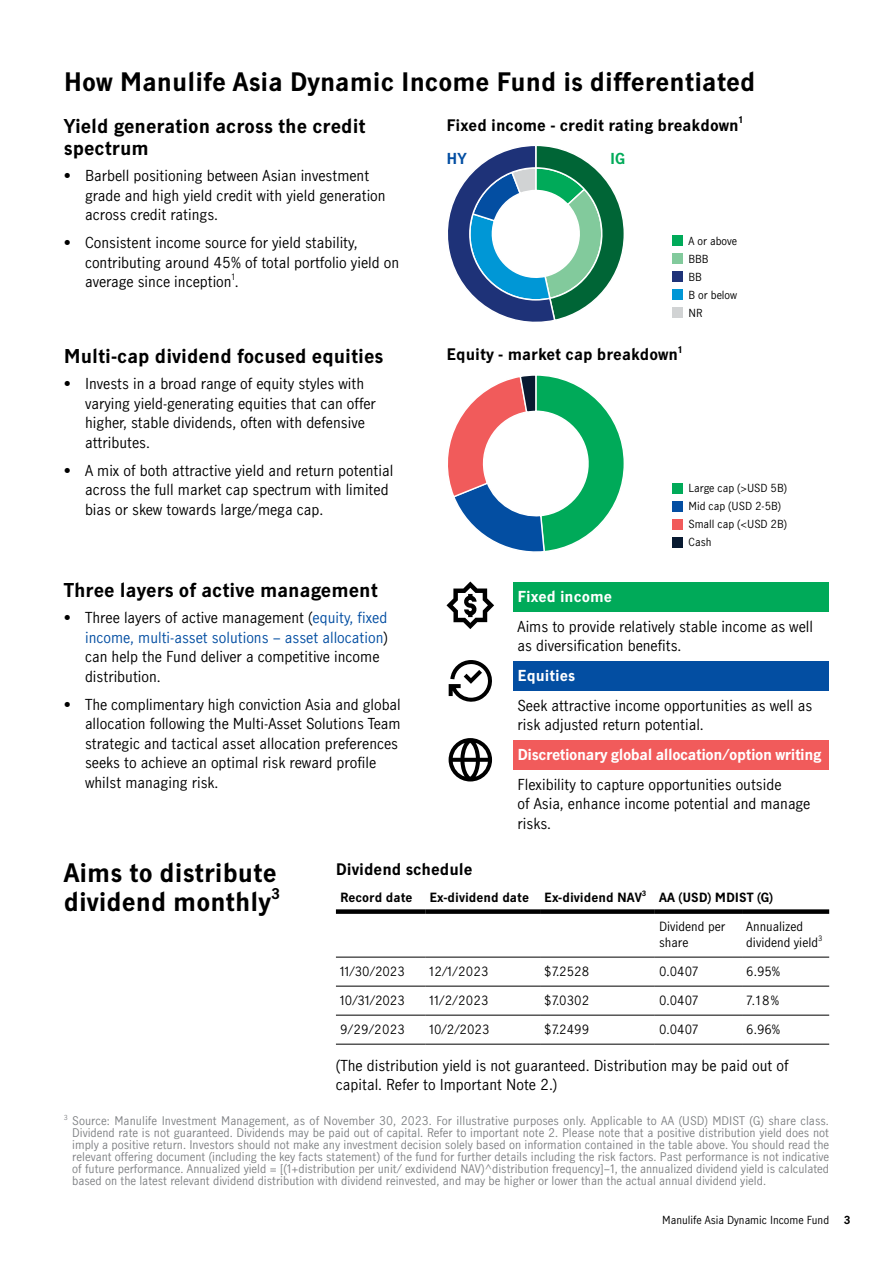
<style>
.page{position:relative;width:893px;height:1263px;background:#fff}
.page>*{position:absolute;margin:0;border:0;box-sizing:border-box;transform-origin:0 0}
.t1{font:700 24px/28.8px "Manulife JH Sans";color:#000}
.t2{font:700 18px/21.6px "Manulife JH Sans";color:#000}
.t3{font:700 15px "Manulife JH Sans";color:#000}
.t4{font:14.25px/19.5px "Manulife JH Sans";color:#000}
.t5{font:700 14.25px "Manulife JH Sans";letter-spacing:-.03em;color:#fff}
.t6{font:700 14.25px "Manulife JH Sans";color:#fff}
.t7{font:700 14.25px "Manulife JH Sans";color:#034ea2}
.t8{font:700 14.25px "Manulife JH Sans";color:#00aa59}
.t9{font:700 13.95px "Manulife JH Sans";color:#000}
.t10{font:12px/16.5px "Manulife JH Sans";color:#000}
.t11{font:700 12px "Manulife JH Sans";color:#000}
.t12{font:11.25px/12px "Manulife JH Sans";color:#808285;text-align:justify}
.t13{font:10.5px/18px "Manulife JH Sans";color:#000}
.t14{font:700 10.5px "Manulife JH Sans";color:#000}
.t15{font:700 8.7px "Manulife JH Sans";color:#000}
.t16{font:8.25px "Manulife JH Sans";color:#000}
.t17{font:700 7.05px "Manulife JH Sans";color:#000}
.t18{font:7.05px "Manulife JH Sans";color:#000}
.t19{font:6.6px "Manulife JH Sans";color:#808285}
.s1{color:#034ea2}
</style>
<div class="page">
<svg style="left:448px;top:146px;width:176px;height:176px"></svg>
<svg style="left:448px;top:375px;width:176px;height:177px"></svg>
<div style="left:513px;top:583px;width:316px;height:29px;background:#00aa59"></div>
<div style="left:513px;top:661px;width:316px;height:30px;background:#034ea2"></div>
<div style="left:513px;top:740px;width:316px;height:30px;background:#f15b5b"></div>
<hr style="left:336px;top:957px;width:89px;height:1px;background:#000">
<hr style="left:425px;top:957px;width:115px;height:1px;background:#000">
<hr style="left:540px;top:957px;width:115px;height:1px;background:#000">
<hr style="left:655px;top:957px;width:87px;height:1px;background:#000">
<hr style="left:742px;top:957px;width:87px;height:1px;background:#000">
<hr style="left:336px;top:986px;width:89px;height:1px;background:#000">
<hr style="left:425px;top:986px;width:115px;height:1px;background:#000">
<hr style="left:540px;top:986px;width:115px;height:1px;background:#000">
<hr style="left:655px;top:986px;width:87px;height:1px;background:#000">
<hr style="left:742px;top:986px;width:87px;height:1px;background:#000">
<hr style="left:336px;top:1015px;width:89px;height:1px;background:#000">
<hr style="left:425px;top:1015px;width:115px;height:1px;background:#000">
<hr style="left:540px;top:1015px;width:115px;height:1px;background:#000">
<hr style="left:655px;top:1015px;width:87px;height:1px;background:#000">
<hr style="left:742px;top:1015px;width:87px;height:1px;background:#000">
<hr style="left:336px;top:1044px;width:89px;height:1px;background:#000">
<hr style="left:425px;top:1044px;width:115px;height:1px;background:#000">
<hr style="left:540px;top:1044px;width:115px;height:1px;background:#000">
<hr style="left:655px;top:1044px;width:87px;height:1px;background:#000">
<hr style="left:742px;top:1044px;width:87px;height:1px;background:#000">
<div style="left:336px;top:909px;width:89px;height:5px;background:#000"></div>
<div style="left:425px;top:909px;width:115px;height:5px;background:#000"></div>
<div style="left:540px;top:909px;width:115px;height:5px;background:#000"></div>
<div style="left:655px;top:909px;width:87px;height:5px;background:#000"></div>
<div style="left:742px;top:909px;width:87px;height:5px;background:#000"></div>
<div style="left:672px;top:235px;width:10px;height:11px;background:#00aa59"></div>
<div style="left:672px;top:253px;width:10px;height:11px;background:#82ca9c"></div>
<div style="left:672px;top:271px;width:10px;height:11px;background:#1e3278"></div>
<div style="left:672px;top:289px;width:10px;height:11px;background:#0097d6"></div>
<div style="left:672px;top:307px;width:10px;height:11px;background:#d1d3d4"></div>
<div style="left:672px;top:483px;width:10px;height:10px;background:#00aa59"></div>
<div style="left:672px;top:501px;width:10px;height:10px;background:#034ea2"></div>
<div style="left:672px;top:519px;width:10px;height:10px;background:#f15b5b"></div>
<div style="left:672px;top:537px;width:10px;height:10px;background:#081a31"></div>
<svg style="left:449px;top:738px;width:43px;height:43px"></svg>
<svg style="left:449px;top:660px;width:43px;height:42px"></svg>
<svg style="left:446px;top:581px;width:48px;height:48px"></svg>
<h1 class="t1" style="left:64px;top:66px;width:693px">How Manulife Asia Dynamic Income Fund is differentiated</h1>
<p class="t2" style="left:64px;top:115px;width:303px">Yield generation across the credit spectrum</p>
<p class="t4" style="left:85px;top:166px;width:302px;text-indent:-21px">• Barbell positioning between Asian investment grade and high yield credit with yield generation across credit ratings.</p>
<p class="t4" style="left:85px;top:233px;width:316px;text-indent:-21px">• Consistent income source for yield stability, contributing around 45% of total portfolio yield on average since inception .</p>
<p class="t16" style="left:232px;top:271px;width:5px">1</p>
<p class="t2" style="left:64px;top:344px;width:321px">Multi-cap dividend focused equities</p>
<p class="t4" style="left:85px;top:374px;width:292px;text-indent:-21px">• Invests in a broad range of equity styles with varying yield-generating equities that can offer higher, stable dividends, often with defensive attributes.</p>
<p class="t4" style="left:85px;top:460px;width:310px;text-indent:-21px">• A mix of both attractive yield and return potential across the full market cap spectrum with limited bias or skew towards large/mega cap.</p>
<p class="t2" style="left:64px;top:578px;width:316px">Three layers of active management</p>
<p class="t4" style="left:85px;top:607px;width:304px;text-indent:-21px">• Three layers of active management (<span class="s1">equity, fixed income, multi-asset solutions – asset allocation</span>) can help the Fund deliver a competitive income distribution.</p>
<p class="t4" style="left:85px;top:694px;width:317px;text-indent:-21px">• The complimentary high conviction Asia and global allocation following the Multi-Asset Solutions Team strategic and tactical asset allocation preferences seeks to achieve an optimal risk reward profile whilst managing risk.</p>
<p class="t3" style="left:446px;top:114px;width:294px">Fixed income - credit rating breakdown</p>
<p class="t15" style="left:739px;top:114px;width:6px">1</p>
<p class="t7" style="left:446px;top:149px;width:22px">HY</p>
<p class="t8" style="left:610px;top:149px;width:16px">IG</p>
<p class="t13" style="left:688px;top:231px;width:50px">A or above<br>BBB<br>BB<br>B or below<br>NR</p>
<p class="t3" style="left:446px;top:344px;width:233px">Equity - market cap breakdown</p>
<p class="t15" style="left:678px;top:343px;width:6px">1</p>
<p class="t13" style="left:688px;top:479px;width:100px">Large cap (&gt;USD 5B)<br>Mid cap (USD 2-5B)<br>Small cap (&lt;USD 2B)<br>Cash</p>
<p class="t6" style="left:518px;top:586px;width:96px">Fixed income</p>
<p class="t4" style="left:518px;top:616px;width:297px">Aims to provide relatively stable income as well as diversification benefits.</p>
<p class="t6" style="left:518px;top:665px;width:59px">Equities</p>
<p class="t4" style="left:518px;top:695px;width:296px">Seek attractive income opportunities as well as risk adjusted return potential.</p>
<p class="t5" style="left:518px;top:744px;width:305px">Discretionary global allocation/option writing</p>
<p class="t4" style="left:518px;top:774px;width:294px">Flexibility to capture opportunities outside<br>of Asia, enhance income potential and manage risks.</p>
<h1 class="t1" style="left:64px;top:857px;width:214px">Aims to distribute dividend monthly</h1>
<p class="t9" style="left:271px;top:883px;width:10px">3</p>
<p class="t3" style="left:336px;top:858px;width:138px">Dividend schedule</p>
<p class="t11" style="left:340px;top:888px;width:74px">Record date</p>
<p class="t11" style="left:429px;top:888px;width:101px">Ex-dividend date</p>
<p class="t11" style="left:544px;top:888px;width:99px">Ex-dividend NAV</p>
<p class="t17" style="left:642px;top:888px;width:6px">3</p>
<p class="t11" style="left:659px;top:888px;width:116px">AA (USD) MDIST (G)</p>
<p class="t10" style="left:659px;top:917px;width:68px">Dividend per share</p>
<p class="t10" style="left:746px;top:917px;width:73px">Annualized dividend yield</p>
<p class="t18" style="left:818px;top:933px;width:6px">3</p>
<p class="t10" style="left:340px;top:963px;width:66px">11/30/2023</p>
<p class="t10" style="left:429px;top:963px;width:61px">12/1/2023</p>
<p class="t10" style="left:544px;top:963px;width:46px">$7.2528</p>
<p class="t10" style="left:659px;top:963px;width:41px">0.0407</p>
<p class="t10" style="left:746px;top:963px;width:36px">6.95%</p>
<p class="t10" style="left:340px;top:992px;width:66px">10/31/2023</p>
<p class="t10" style="left:429px;top:992px;width:61px">11/2/2023</p>
<p class="t10" style="left:544px;top:992px;width:46px">$7.0302</p>
<p class="t10" style="left:659px;top:992px;width:41px">0.0407</p>
<p class="t10" style="left:746px;top:992px;width:34px">7.18%</p>
<p class="t10" style="left:340px;top:1021px;width:66px">9/29/2023</p>
<p class="t10" style="left:429px;top:1021px;width:61px">10/2/2023</p>
<p class="t10" style="left:544px;top:1021px;width:46px">$7.2499</p>
<p class="t10" style="left:659px;top:1021px;width:41px">0.0407</p>
<p class="t10" style="left:746px;top:1021px;width:36px">6.96%</p>
<p class="t4" style="left:336px;top:1055px;width:454px">(The distribution yield is not guaranteed. Distribution may be paid out of capital. Refer to Important Note 2.)</p>
<p class="t19" style="left:64px;top:1112px;width:6px">3</p>
<p class="t12" style="left:72px;top:1114px;width:758px">Source: Manulife Investment Management, as of November 30, 2023. For illustrative purposes only. Applicable to AA (USD) MDIST (G) share class.<br>Dividend rate is not guaranteed. Dividends may be paid out of capital. Refer to important note 2. Please note that a positive distribution yield does not imply a positive return. Investors should not make any investment decision solely based on information contained in the table above. You should read the relevant offering document (including the key facts statement) of the fund for further details including the risk factors. Past performance is not indicative of future performance. Annualized yield = [(1+distribution per unit/ exdividend NAV)^distribution frequency]–1, the annualized dividend yield is calculated based on the latest relevant dividend distribution with dividend reinvested, and may be higher or lower than the actual annual dividend yield.</p>
<p class="t13" style="left:662px;top:1211px;width:168px">Manulife Asia Dynamic Income Fund</p>
<p class="t14" style="left:844px;top:1213px;width:8px">3</p>
</div>
